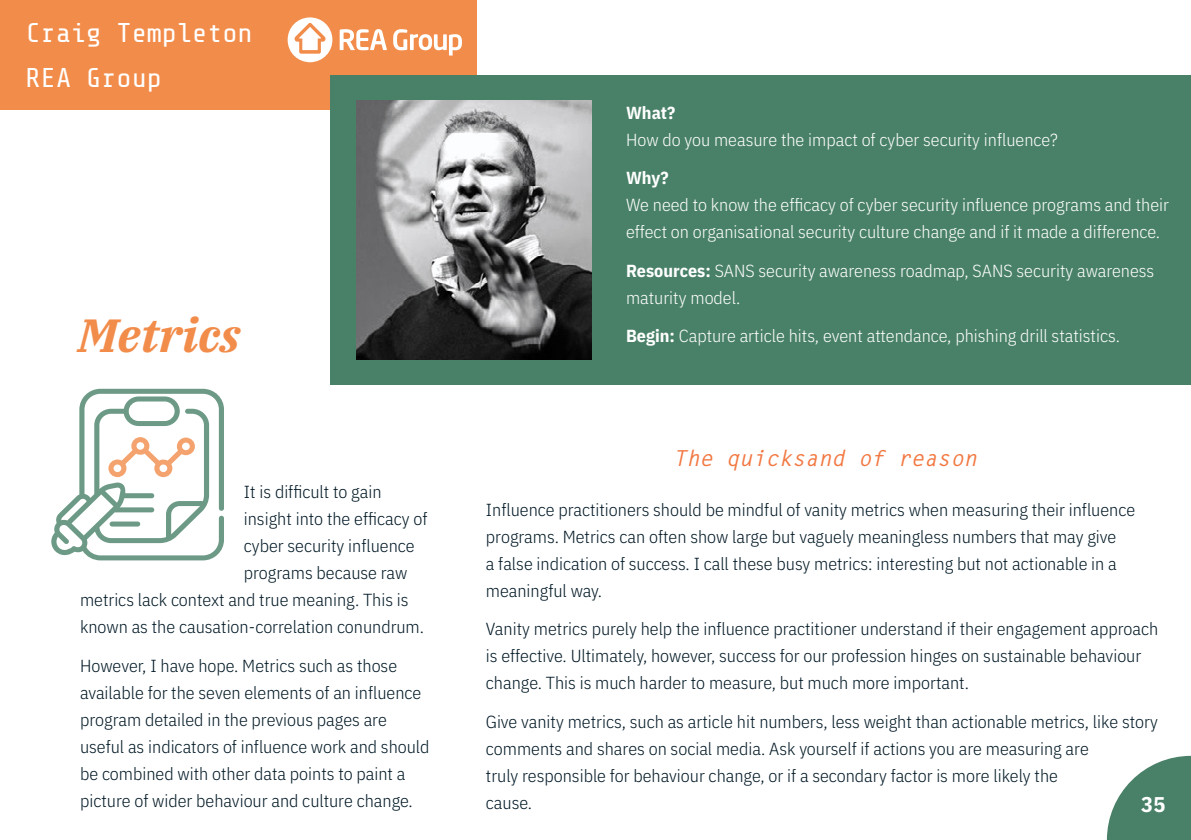
<style>
.page{position:relative;width:1191px;height:840px;background:#fff}
.page>*{position:absolute;margin:0;border:0;box-sizing:border-box;transform-origin:0 0}
.t1{font:italic 700 46.6px "IBM Plex Serif";color:#f28c4a}
.t2{font:27.2px/45.4px "Share Tech Mono";color:#fff}
.t3{font:italic 700 22px "Letter Gothic Std";color:#f27842}
.t4{font:700 21.4px "IBM Plex Sans Cond";color:#fff}
.t5{font:300 17.4px/27px "IBM Plex Sans Cond";color:#001825}
.t6{font:300 17.4px/27px "IBM Plex Sans Cond";color:#fff}
.t7{font:700 17.4px "IBM Plex Sans Cond";color:#fff}
.s1{font-weight:700}
</style>
<div class="page">
<div style="left:0;top:1px;width:476px;height:109px;background:#f28c4a"></div>
<svg style="left:340px;top:29px;width:47px;height:21px"></svg>
<svg style="left:393px;top:29px;width:69px;height:27px"></svg>
<svg style="left:287px;top:17px;width:46px;height:45px"></svg>
<div style="left:331px;top:75px;width:860px;height:309px;background:#498168"></div>
<img style="left:357px;top:100px;width:235px;height:259px">
<svg style="left:51px;top:388px;width:173px;height:172px"></svg>
<div style="left:110px;top:521px;width:30px;height:5px;background:#6d9a86;border-radius:3px"></div>
<svg style="left:1106px;top:755px;width:85px;height:84px"></svg>
<h2 class="t2" style="left:26px;top:11px;width:228px">Craig Templeton<br>REA Group</h2>
<h1 class="t1" style="left:78px;top:298px;width:164px">Metrics</h1>
<p class="t5" style="left:244px;top:477px;width:139px">It is difficult to gain</p>
<p class="t5" style="left:244px;top:504px;width:185px">insight into the efficacy of</p>
<p class="t5" style="left:244px;top:531px;width:172px">cyber security influence</p>
<p class="t5" style="left:244px;top:558px;width:165px">programs because raw</p>
<p class="t5" style="left:80px;top:585px;width:330px">metrics lack context and true meaning. This is</p>
<p class="t5" style="left:80px;top:612px;width:345px">known as the causation-correlation conundrum.</p>
<p class="t5" style="left:80px;top:650px;width:351px">However, I have hope. Metrics such as those available for the seven elements of an influence program detailed in the previous pages are useful as indicators of influence work and should be combined with other data points to paint a picture of wider behaviour and culture change.</p>
<p class="t7" style="left:626px;top:99px;width:51px">What?</p>
<p class="t6" style="left:626px;top:124px;width:433px">How do you measure the impact of cyber security influence?</p>
<p class="t7" style="left:626px;top:164px;width:44px">Why?</p>
<p class="t6" style="left:626px;top:190px;width:544px">We need to know the efficacy of cyber security influence programs and their effect on organisational security culture change and if it made a difference.</p>
<p class="t6" style="left:626px;top:255px;width:530px"><span class="s1">Resources:</span> SANS security awareness roadmap, SANS security awareness maturity model.</p>
<p class="t6" style="left:626px;top:320px;width:495px"><span class="s1">Begin:</span> Capture article hits, event attendance, phishing drill statistics.</p>
<p class="t3" style="left:673px;top:444px;width:305px">The quicksand of reason</p>
<p class="t5" style="left:486px;top:494px;width:650px">Influence practitioners should be mindful of vanity metrics when measuring their influence programs. Metrics can often show large but vaguely meaningless numbers that may give<br>a false indication of success. I call these busy metrics: interesting but not actionable in a meaningful way.</p>
<p class="t5" style="left:486px;top:614px;width:674px">Vanity metrics purely help the influence practitioner understand if their engagement approach is effective. Ultimately, however, success for our profession hinges on sustainable behaviour change. This is much harder to measure, but much more important.</p>
<p class="t5" style="left:486px;top:706px;width:673px">Give vanity metrics, such as article hit numbers, less weight than actionable metrics, like story comments and shares on social media. Ask yourself if actions you are measuring are<br>truly responsible for behaviour change, or if a secondary factor is more likely the<br>cause.</p>
<p class="t4" style="left:1141px;top:786px;width:26px">35</p>
</div>
